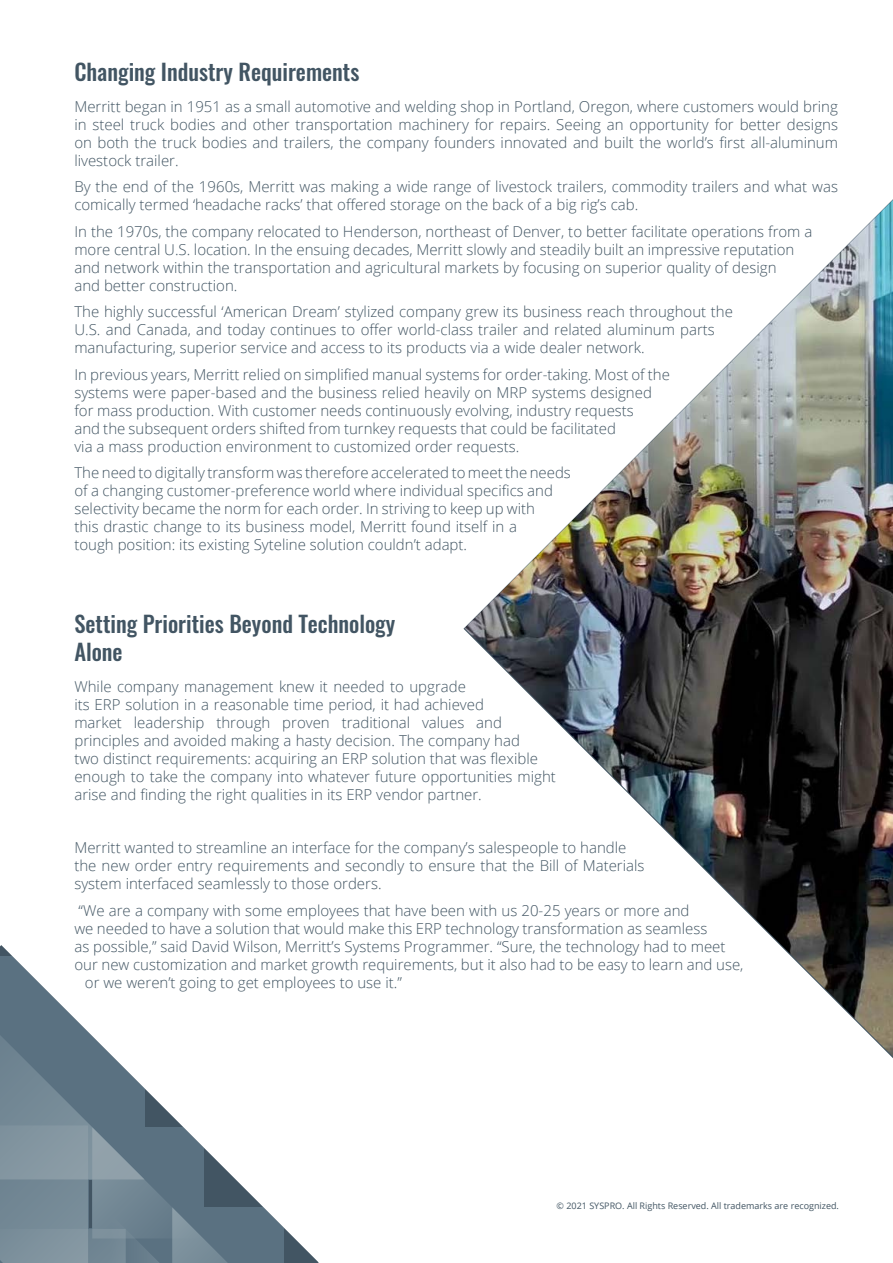
<style>
.page{position:relative;width:893px;height:1263px;background:#fff}
.page>*{position:absolute;margin:0;border:0;box-sizing:border-box;transform-origin:0 0}
.t1{font:22.5px/27.9px "Oswald";color:#425563}
.t2{font:300 15px/18px "Open Sans";color:#425563}
.t3{font:9px "Open Sans";color:#425563}
</style>
<div class="page">
<svg style="left:0;top:945px;width:319px;height:318px"></svg>
<svg style="left:0;top:957px;width:283px;height:306px"></svg>
<img style="left:464px;top:200px;width:429px;height:857px">
<p class="t1" style="left:74px;top:56px;width:286px">Changing Industry Requirements</p>
<p class="t2" style="left:74px;top:97px;width:765px;text-align:justify">Merritt began in 1951 as a small automotive and welding shop in Portland, Oregon, where customers would bring in steel truck bodies and other transportation machinery for repairs. Seeing an opportunity for better designs on both the truck bodies and trailers, the company founders innovated and built the world’s first all-aluminum livestock trailer.</p>
<p class="t2" style="left:74px;top:177px;width:765px">By the end of the 1960s, Merritt was making a wide range of livestock trailers, commodity trailers and what was comically termed ‘headache racks’ that offered storage on the back of a big rig’s cab.</p>
<p class="t2" style="left:74px;top:222px;width:740px">In the 1970s, the company relocated to Henderson, northeast of Denver, to better facilitate operations from a more central U.S. location. In the ensuing decades, Merritt slowly and steadily built an impressive reputation and network within the transportation and agricultural markets by focusing on superior quality of design<br>and better construction.</p>
<p class="t2" style="left:74px;top:302px;width:660px">The highly successful ‘American Dream’ stylized company grew its business reach throughout the<br>U.S. and Canada, and today continues to offer world-class trailer and related aluminum parts manufacturing, superior service and access to its products via a wide dealer network.</p>
<p class="t2" style="left:74px;top:365px;width:597px">In previous years, Merritt relied on simplified manual systems for order-taking. Most of the systems were paper-based and the business relied heavily on MRP systems designed for mass production. With customer needs continuously evolving, industry requests<br>and the subsequent orders shifted from turnkey requests that could be facilitated<br>via a mass production environment to customized order requests.</p>
<p class="t2" style="left:74px;top:463px;width:498px">The need to digitally transform was therefore accelerated to meet the needs of a changing customer-preference world where individual specifics and selectivity became the norm for each order. In striving to keep up with<br>this drastic change to its business model, Merritt found itself in a<br>tough position: its existing Syteline solution couldn’t adapt.</p>
<p class="t1" style="left:74px;top:608px;width:322px">Setting Priorities Beyond Technology<br>Alone</p>
<p class="t2" style="left:74px;top:677px;width:483px">While company management knew it needed to upgrade<br>its ERP solution in a reasonable time period, it had achieved<br>market leadership through proven traditional values and principles and avoided making a hasty decision. The company had<br>two distinct requirements: acquiring an ERP solution that was flexible enough to take the company into whatever future opportunities might arise and finding the right qualities in its ERP vendor partner.</p>
<p class="t2" style="left:74px;top:838px;width:572px">Merritt wanted to streamline an interface for the company’s salespeople to handle the new order entry requirements and secondly to ensure that the Bill of Materials system interfaced seamlessly to those orders.</p>
<p class="t2" style="left:79px;top:901px;width:612px">“We are a company with some employees that have been with us 20-25 years or more and</p>
<p class="t2" style="left:74px;top:919px;width:635px">we needed to have a solution that would make this ERP technology transformation as seamless</p>
<p class="t2" style="left:74px;top:937px;width:653px">as possible,” said David Wilson, Merritt’s Systems Programmer. “Sure, the technology had to meet</p>
<p class="t2" style="left:74px;top:955px;width:671px">our new customization and market growth requirements, but it also had to be easy to learn and use,</p>
<p class="t2" style="left:85px;top:973px;width:318px">or we weren’t going to get employees to use it.”</p>
<p class="t3" style="left:557px;top:1199px;width:284px">© 2021 SYSPRO. All Rights Reserved. All trademarks are recognized.</p>
</div>
